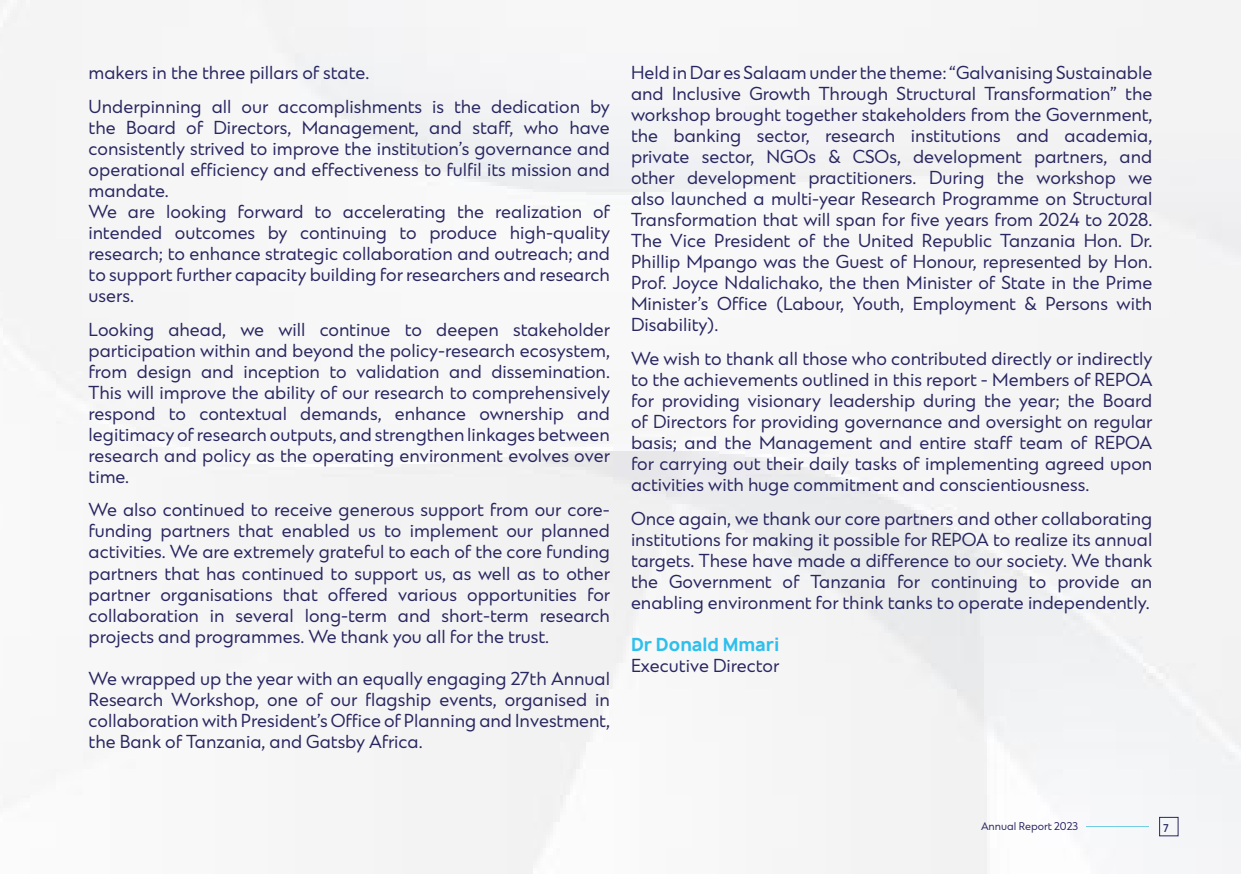
<style>
.page{position:relative;width:1241px;height:874px;background:#fff}
.page>*{position:absolute;margin:0;border:0;box-sizing:border-box;transform-origin:0 0}
.t1{font:17.5px/21px "SC Prosper Sans";color:#282660;text-align:justify}
.t2{font:800 17.5px "Manrope";color:#2ebfed}
.t3{font:10.5px "SC Prosper Sans";color:#282561}
.t4{font:600 10.5px "Manrope";color:#282561}
</style>
<div class="page">
<div style="left:0;top:0;width:1240px;height:873px;background:#f5f5f5"></div>
<div style="left:1159px;top:816px;width:19px;height:19px;border:1px solid #282660"></div>
<hr style="left:1086px;top:825px;width:62px;height:1px;background:#73cee5">
<p class="t1" style="left:89px;top:56px;width:522px;line-height:33.6px">makers in the three pillars of state.<br>Underpinning all our accomplishments is the dedication by</p>
<p class="t1" style="left:89px;top:117px;width:523px;text-align:left">the Board of Directors, Management, and staff, who have consistently strived to improve the institution’s governance and operational efficiency and effectiveness to fulfil its mission and mandate.<br>We are looking forward to accelerating the realization of intended outcomes by continuing to produce high-quality research; to enhance strategic collaboration and outreach; and to support further capacity building for researchers and research users.</p>
<p class="t1" style="left:89px;top:318px;width:523px">Looking ahead, we will continue to deepen stakeholder participation within and beyond the policy-research ecosystem, from design and inception to validation and dissemination.<br>This will improve the ability of our research to comprehensively respond to contextual demands, enhance ownership and legitimacy of research outputs, and strengthen linkages between research and policy as the operating environment evolves over time.</p>
<p class="t1" style="left:89px;top:499px;width:523px">We also continued to receive generous support from our core&shy;funding partners that enabled us to implement our planned activities. We are extremely grateful to each of the core funding partners that has continued to support us, as well as to other partner organisations that offered various opportunities for collaboration in several long-term and short-term research projects and programmes. We thank you all for the trust.</p>
<p class="t1" style="left:89px;top:667px;width:523px">We wrapped up the year with an equally engaging 27th Annual Research Workshop, one of our flagship events, organised in collaboration with President’s Office of Planning and Investment, the Bank of Tanzania, and Gatsby Africa.</p>
<p class="t1" style="left:631px;top:62px;width:523px">Held in Dar es Salaam under the theme: “Galvanising Sustainable and Inclusive Growth Through Structural Transformation” the workshop brought together stakeholders from the Government, the banking sector, research institutions and academia, private sector, NGOs &amp; CSOs, development partners, and other development practitioners. During the workshop we also launched a multi-year Research Programme on Structural Transformation that will span for five years from 2024 to 2028.<br>The Vice President of the United Republic Tanzania Hon. Dr.<br>Phillip Mpango was the Guest of Honour, represented by Hon.<br>Prof. Joyce Ndalichako, the then Minister of State in the Prime Minister’s Office (Labour, Youth, Employment &amp; Persons with Disability).</p>
<p class="t1" style="left:631px;top:348px;width:523px">We wish to thank all those who contributed directly or indirectly to the achievements outlined in this report - Members of REPOA for providing visionary leadership during the year; the Board of Directors for providing governance and oversight on regular basis; and the Management and entire staff team of REPOA for carrying out their daily tasks of implementing agreed upon activities with huge commitment and conscientiousness.</p>
<p class="t1" style="left:631px;top:507px;width:523px">Once again, we thank our core partners and other collaborating institutions for making it possible for REPOA to realize its annual targets. These have made a difference to our society. We thank the Government of Tanzania for continuing to provide an enabling environment for think tanks to operate independently.</p>
<p class="t2" style="left:631px;top:632px;width:150px">Dr Donald Mmari</p>
<p class="t1" style="left:631px;top:654px;width:150px">Executive Director</p>
<p class="t3" style="left:980px;top:818px;width:98px">Annual Report 2023</p>
<p class="t4" style="left:1163px;top:820px;width:7px">7</p>
</div>
